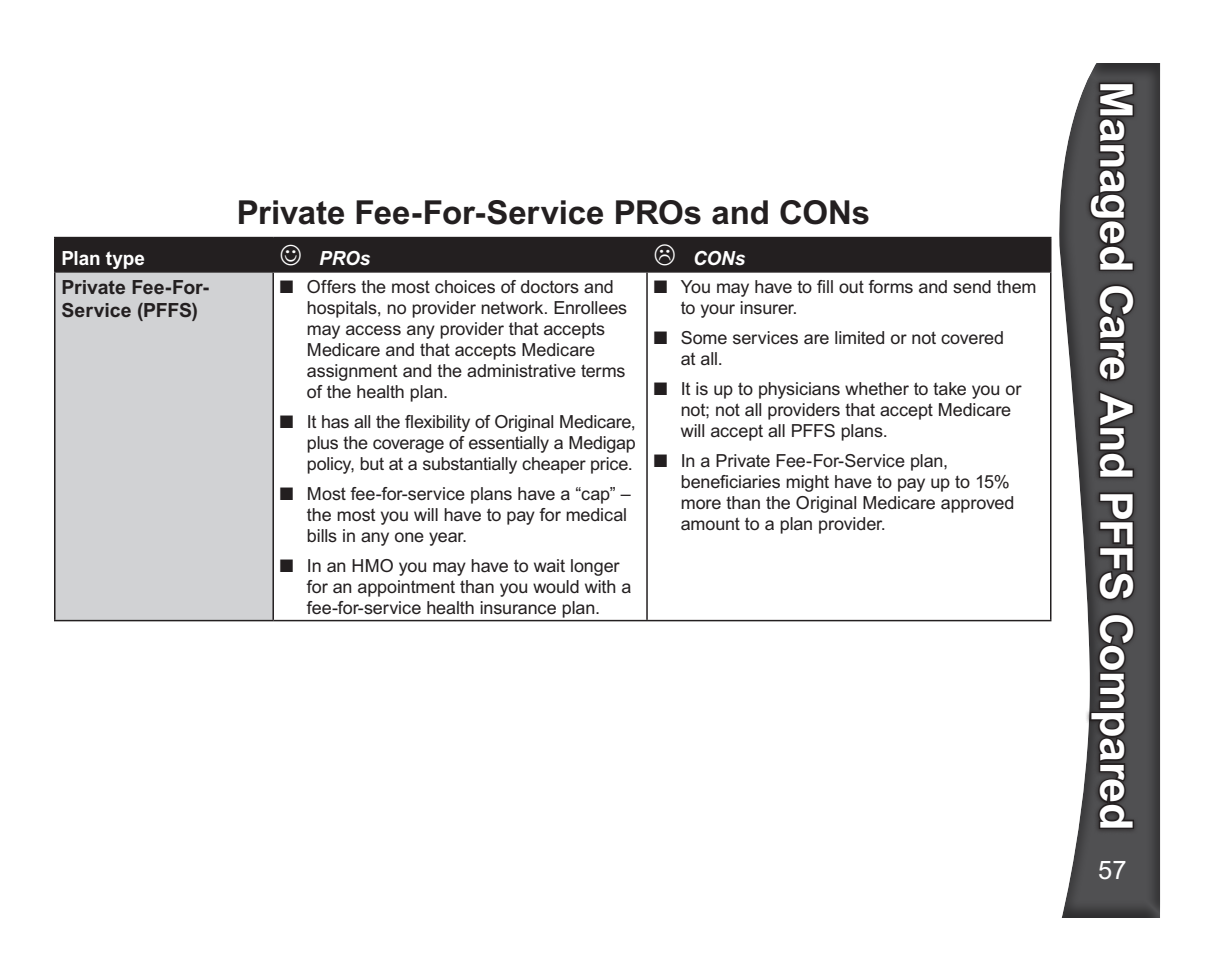
<style>
.page{position:relative;width:1215px;height:972px;background:#fff}
.page>*{position:absolute;margin:0;border:0;box-sizing:border-box;transform-origin:0 0}
.t1{font:700 45px "Arial";letter-spacing:-.015em;color:#fff}
.t2{font:700 33px "Arial";letter-spacing:-.005em;color:#231f20}
.t3{font:25.5px "Arial";color:#fff}
.t4{font:700 19.5px/22.5px "Arial";color:#231f20}
.t5{font:700 19.5px "Arial";letter-spacing:-.005em;color:#fff}
.t6{font:italic 700 19.5px "Arial";letter-spacing:-.01em;color:#fff}
.t7{font:18px/21px "Arial";letter-spacing:-.01em;color:#231f20}
</style>
<div class="page">
<div style="left:1059px;top:62px;width:104px;height:856px;background:#231f20;opacity:.5"></div>
<div style="left:1085px;top:78px;width:78px;height:858px;background:#231f20;opacity:.75"></div>
<svg style="left:1087px;top:81px;width:63px;height:191px;background:#3d3c3d"></svg>
<svg style="left:1096px;top:283px;width:40px;height:100px;background:#373536"></svg>
<svg style="left:1096px;top:389px;width:40px;height:90px;background:#373536"></svg>
<svg style="left:1096px;top:491px;width:40px;height:111px;background:#343133"></svg>
<svg style="left:1088px;top:612px;width:48px;height:218px;background:#3b393b"></svg>
<div style="left:55px;top:272px;width:218px;height:349px;background:#d1d2d4"></div>
<hr style="left:54px;top:237px;width:219px;height:1px;background:#231f20">
<hr style="left:54px;top:238px;width:2px;height:33px;background:#231f20">
<hr style="left:273px;top:237px;width:374px;height:1px;background:#231f20">
<hr style="left:647px;top:237px;width:404px;height:1px;background:#231f20">
<hr style="left:1050px;top:238px;width:2px;height:33px;background:#231f20">
<hr style="left:54px;top:271px;width:219px;height:2px;background:#231f20">
<hr style="left:54px;top:273px;width:2px;height:347px;background:#231f20">
<hr style="left:273px;top:271px;width:374px;height:2px;background:#231f20">
<hr style="left:272px;top:273px;width:2px;height:347px;background:#231f20">
<hr style="left:647px;top:271px;width:404px;height:2px;background:#231f20">
<hr style="left:646px;top:273px;width:2px;height:347px;background:#231f20">
<hr style="left:1050px;top:273px;width:2px;height:347px;background:#231f20">
<hr style="left:54px;top:620px;width:219px;height:1px;background:#231f20">
<hr style="left:273px;top:620px;width:374px;height:1px;background:#231f20">
<hr style="left:647px;top:620px;width:404px;height:1px;background:#231f20">
<div style="left:56px;top:238px;width:995px;height:33px;background:#231f20"></div>
<h2 class="t2" style="left:237px;top:194px;width:635px">Private Fee-For-Service PROs and CONs</h2>
<p class="t5" style="left:62px;top:247px;width:85px">Plan type</p>
<p class="t6" style="left:319px;top:247px;width:53px">PROs</p>
<p class="t6" style="left:693px;top:247px;width:54px">CONs</p>
<p class="t4" style="left:62px;top:276px;width:149px">Private Fee-For-<br>Service (PFFS)</p>
<p class="t7" style="left:307px;top:276px;width:322px;text-indent:-27px">■ Offers the most choices of doctors and hospitals, no provider network. Enrollees may access any provider that accepts Medicare and that accepts Medicare assignment and the administrative terms of the health plan.</p>
<p class="t7" style="left:307px;top:411px;width:330px;text-align:justify;text-indent:-27px">■ It has all the flexibility of Original Medicare, plus the coverage of essentially a Medigap policy, but at a substantially cheaper price.</p>
<p class="t7" style="left:307px;top:483px;width:325px;text-indent:-27px">■ Most fee-for-service plans have a “cap” – the most you will have to pay for medical bills in any one year.</p>
<p class="t7" style="left:307px;top:555px;width:326px;text-indent:-27px">■ In an HMO you may have to wait longer for an appointment than you would with a fee-for-service health insurance plan.</p>
<p class="t7" style="left:681px;top:276px;width:357px;text-indent:-27px">■ You may have to fill out forms and send them to your insurer.</p>
<p class="t7" style="left:681px;top:327px;width:325px;text-indent:-27px">■ Some services are limited or not covered at all.</p>
<p class="t7" style="left:681px;top:378px;width:342px;text-indent:-27px">■ It is up to physicians whether to take you or not; not all providers that accept Medicare will accept all PFFS plans.</p>
<p class="t7" style="left:681px;top:450px;width:335px;text-indent:-27px">■ In a Private Fee-For-Service plan, beneficiaries might have to pay up to 15% more than the Original Medicare approved amount to a plan provider.</p>
<h1 class="t1" style="left:1141px;top:81px;width:751px;rotate:90deg">Managed Care And PFFS Compared</h1>
<h3 class="t3" style="left:1098px;top:855px;width:30px">57</h3>
</div>
